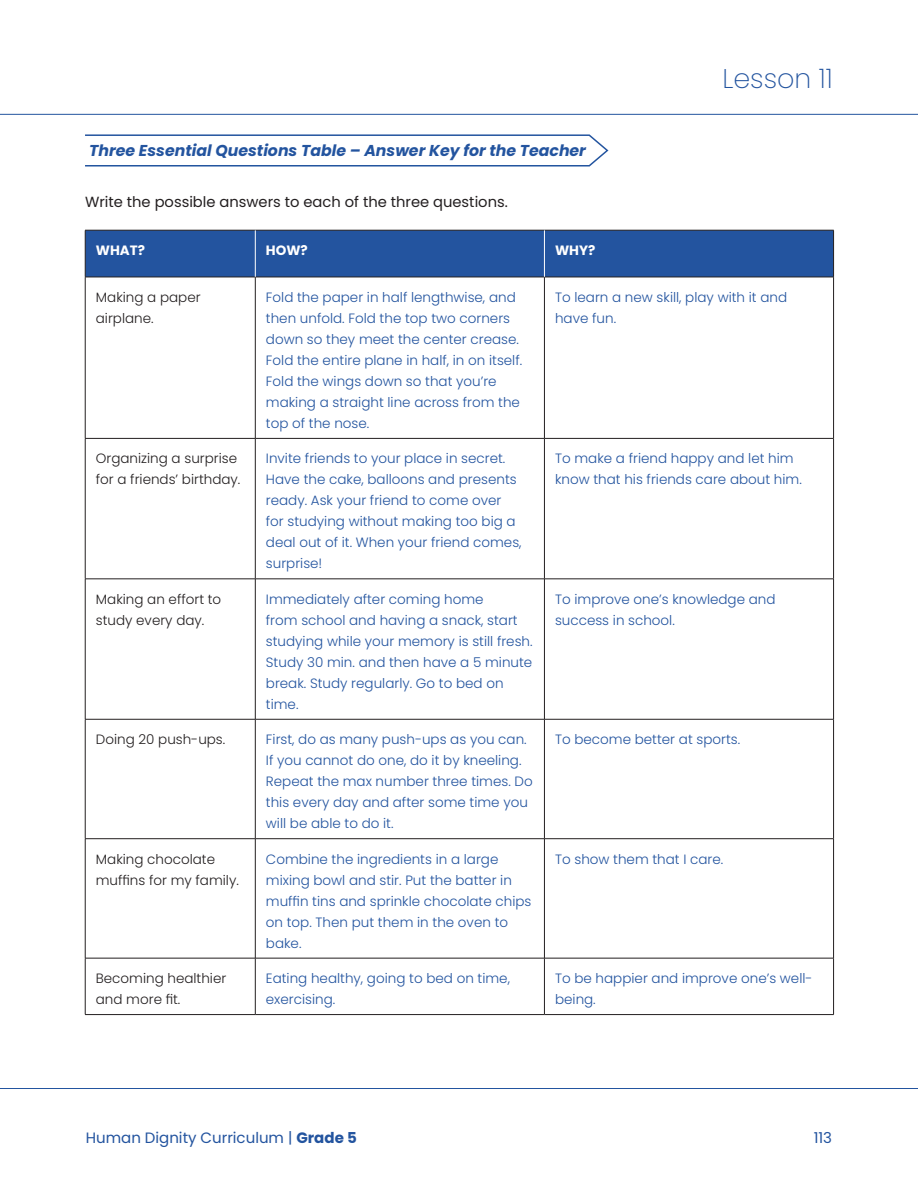
<style>
.page{position:relative;width:918px;height:1188px;background:#fff}
.page>*{position:absolute;margin:0;border:0;box-sizing:border-box;transform-origin:0 0}
.t1{font:200 27px "Poppins";color:#23549f}
.Answer_keys{font:italic 700 15.75px "Poppins";color:#23549f}
.t2{font:15px "Poppins";color:#23549f}
.body{font:14.7px "Poppins";color:#231f20}
.t3{font:300 13.5px/21px "Poppins";color:#23549f}
.t4{font:300 13.5px/21px "Poppins";color:#231f20}
.t5{font:700 13.5px "Poppins";color:#fff}
.s1{font-weight:700}
</style>
<div class="page">
<hr style="left:0;top:114px;width:918px;height:1px;background:#23549f">
<hr style="left:0;top:1088px;width:918px;height:1px;background:#23549f">
<svg style="left:85px;top:134px;width:524px;height:33px"></svg>
<div style="left:86px;top:231px;width:747px;height:46px;background:#23549f"></div>
<hr style="left:85px;top:230px;width:170px;height:1px;background:#231f20">
<hr style="left:85px;top:230px;width:1px;height:47px;background:#231f20">
<hr style="left:255px;top:230px;width:289px;height:1px;background:#231f20">
<hr style="left:544px;top:230px;width:290px;height:1px;background:#231f20">
<hr style="left:833px;top:230px;width:1px;height:47px;background:#231f20">
<hr style="left:85px;top:277px;width:170px;height:1px;background:#231f20">
<hr style="left:85px;top:277px;width:1px;height:161px;background:#231f20">
<hr style="left:255px;top:277px;width:289px;height:1px;background:#231f20">
<hr style="left:255px;top:277px;width:1px;height:161px;background:#231f20">
<hr style="left:544px;top:277px;width:290px;height:1px;background:#231f20">
<hr style="left:544px;top:277px;width:1px;height:161px;background:#231f20">
<hr style="left:833px;top:277px;width:1px;height:161px;background:#231f20">
<hr style="left:85px;top:438px;width:170px;height:1px;background:#231f20">
<hr style="left:85px;top:439px;width:1px;height:140px;background:#231f20">
<hr style="left:255px;top:438px;width:289px;height:1px;background:#231f20">
<hr style="left:255px;top:439px;width:1px;height:140px;background:#231f20">
<hr style="left:544px;top:438px;width:290px;height:1px;background:#231f20">
<hr style="left:544px;top:439px;width:1px;height:140px;background:#231f20">
<hr style="left:833px;top:439px;width:1px;height:140px;background:#231f20">
<hr style="left:85px;top:579px;width:170px;height:1px;background:#231f20">
<hr style="left:85px;top:579px;width:1px;height:140px;background:#231f20">
<hr style="left:255px;top:579px;width:289px;height:1px;background:#231f20">
<hr style="left:255px;top:579px;width:1px;height:140px;background:#231f20">
<hr style="left:544px;top:579px;width:290px;height:1px;background:#231f20">
<hr style="left:544px;top:579px;width:1px;height:140px;background:#231f20">
<hr style="left:833px;top:579px;width:1px;height:140px;background:#231f20">
<hr style="left:85px;top:719px;width:170px;height:1px;background:#231f20">
<hr style="left:85px;top:719px;width:1px;height:120px;background:#231f20">
<hr style="left:255px;top:719px;width:289px;height:1px;background:#231f20">
<hr style="left:255px;top:719px;width:1px;height:120px;background:#231f20">
<hr style="left:544px;top:719px;width:290px;height:1px;background:#231f20">
<hr style="left:544px;top:719px;width:1px;height:120px;background:#231f20">
<hr style="left:833px;top:719px;width:1px;height:120px;background:#231f20">
<hr style="left:85px;top:838px;width:170px;height:1px;background:#231f20">
<hr style="left:85px;top:839px;width:1px;height:119px;background:#231f20">
<hr style="left:255px;top:838px;width:289px;height:1px;background:#231f20">
<hr style="left:255px;top:839px;width:1px;height:119px;background:#231f20">
<hr style="left:544px;top:838px;width:290px;height:1px;background:#231f20">
<hr style="left:544px;top:839px;width:1px;height:119px;background:#231f20">
<hr style="left:833px;top:839px;width:1px;height:119px;background:#231f20">
<hr style="left:85px;top:958px;width:170px;height:1px;background:#231f20">
<hr style="left:85px;top:958px;width:1px;height:56px;background:#231f20">
<hr style="left:255px;top:958px;width:289px;height:1px;background:#231f20">
<hr style="left:255px;top:958px;width:1px;height:56px;background:#231f20">
<hr style="left:544px;top:958px;width:290px;height:1px;background:#231f20">
<hr style="left:544px;top:958px;width:1px;height:56px;background:#231f20">
<hr style="left:833px;top:958px;width:1px;height:56px;background:#231f20">
<hr style="left:85px;top:1014px;width:170px;height:1px;background:#231f20">
<hr style="left:255px;top:1014px;width:289px;height:1px;background:#231f20">
<hr style="left:544px;top:1014px;width:290px;height:1px;background:#231f20">
<hr style="left:255px;top:230px;width:1px;height:47px;background:#fff">
<hr style="left:544px;top:230px;width:1px;height:47px;background:#fff">
<h1 class="t1" style="left:722px;top:63px;width:112px">Lesson 11</h1>
<p class="Answer_keys" style="left:89px;top:141px;width:498px">Three Essential Questions Table – Answer Key for the Teacher</p>
<p class="body" style="left:85px;top:193px;width:424px">Write the possible answers to each of the three questions.</p>
<p class="t5" style="left:96px;top:242px;width:51px">WHAT?</p>
<p class="t5" style="left:266px;top:242px;width:43px">HOW?</p>
<p class="t5" style="left:555px;top:242px;width:42px">WHY?</p>
<p class="t4" style="left:96px;top:287px;width:106px">Making a paper airplane.</p>
<p class="t3" style="left:266px;top:287px;width:258px">Fold the paper in half lengthwise, and then unfold. Fold the top two corners down so they meet the center crease.<br>Fold the entire plane in half, in on itself.<br>Fold the wings down so that you’re making a straight line across from the top of the nose.</p>
<p class="t3" style="left:555px;top:287px;width:234px">To learn a new skill, play with it and have fun.</p>
<p class="t4" style="left:96px;top:448px;width:146px">Organizing a surprise for a friends’ birthday.</p>
<p class="t3" style="left:266px;top:448px;width:257px">Invite friends to your place in secret.<br>Have the cake, balloons and presents ready. Ask your friend to come over for studying without making too big a deal out of it. When your friend comes, surprise!</p>
<p class="t3" style="left:555px;top:448px;width:248px">To make a friend happy and let him know that his friends care about him.</p>
<p class="t4" style="left:96px;top:588px;width:127px">Making an effort to study every day.</p>
<p class="t3" style="left:266px;top:588px;width:268px">Immediately after coming home<br>from school and having a snack, start studying while your memory is still fresh.<br>Study 30 min. and then have a 5 minute break. Study regularly. Go to bed on time.</p>
<p class="t3" style="left:555px;top:588px;width:222px">To improve one’s knowledge and success in school.</p>
<p class="t4" style="left:96px;top:729px;width:131px">Doing 20 push-ups.</p>
<p class="t3" style="left:266px;top:729px;width:268px">First, do as many push-ups as you can.<br>If you cannot do one, do it by kneeling.<br>Repeat the max number three times. Do this every day and after some time you will be able to do it.</p>
<p class="t3" style="left:555px;top:729px;width:187px">To become better at sports.</p>
<p class="t4" style="left:96px;top:848px;width:145px">Making chocolate muffins for my family.</p>
<p class="t3" style="left:266px;top:848px;width:267px">Combine the ingredients in a large mixing bowl and stir. Put the batter in muffin tins and sprinkle chocolate chips on top. Then put them in the oven to bake.</p>
<p class="t3" style="left:555px;top:848px;width:170px">To show them that I care.</p>
<p class="t4" style="left:96px;top:968px;width:132px">Becoming healthier and more fit.</p>
<p class="t3" style="left:266px;top:968px;width:246px">Eating healthy, going to bed on time, exercising.</p>
<p class="t3" style="left:555px;top:968px;width:259px">To be happier and improve one’s well&shy;being.</p>
<p class="t2" style="left:86px;top:1129px;width:273px">Human Dignity Curriculum | <span class="s1">Grade 5</span></p>
<p class="t2" style="left:814px;top:1129px;width:20px">113</p>
</div>
